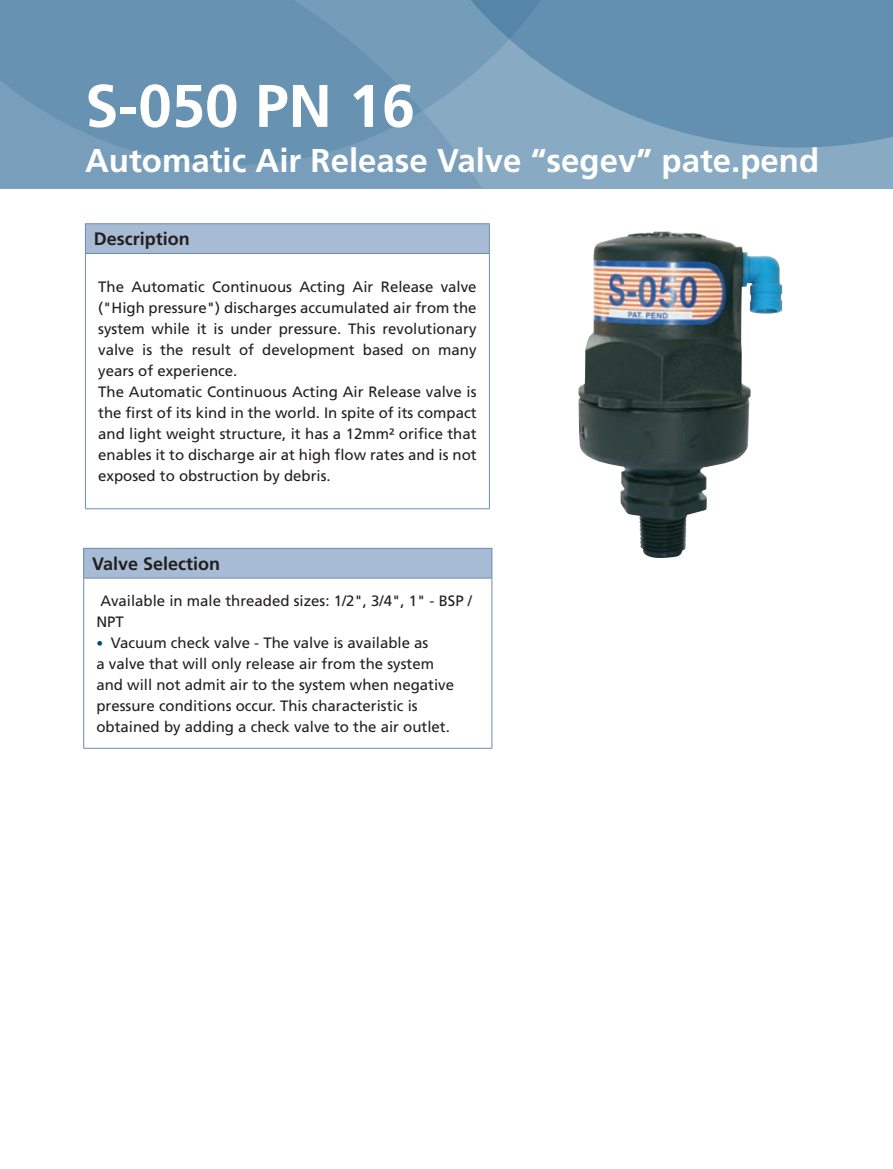
<style>
.page{position:relative;width:893px;height:1169px;background:#fff}
.page>*{position:absolute;margin:0;border:0;box-sizing:border-box;transform-origin:0 0}
.t1{font:700 60px "Frutiger LT";color:#fff}
.t2{font:700 33px "Frutiger LT";color:#fff}
.t3{font:700 18px "Frutiger LT";color:#231f20}
.t4{font:15px/21px "Frutiger LT";color:#231f20}
.s1{font-size:13.5px;color:#004a7f}
</style>
<div class="page">
<div style="left:0;top:0;width:893px;height:188px;background:#88aac3"></div>
<svg style="left:554px;top:0;width:339px;height:147px;background:#6793b2"></svg>
<svg style="left:482px;top:0;width:72px;height:74px"></svg>
<svg style="left:0;top:0;width:482px;height:188px;fill:#6792b2"></svg>
<div style="left:85px;top:224px;width:404px;height:29px;background:#a8bbd5"></div>
<hr style="left:85px;top:223px;width:405px;height:1px;background:#688cb6">
<svg style="left:85px;top:224px;width:1px;height:29px"></svg>
<svg style="left:489px;top:224px;width:1px;height:29px"></svg>
<hr style="left:85px;top:253px;width:405px;height:1px;background:#688cb6">
<hr style="left:85px;top:254px;width:1px;height:254px;background:#688cb6">
<hr style="left:489px;top:254px;width:1px;height:254px;background:#688cb6">
<hr style="left:85px;top:508px;width:405px;height:1px;background:#688cb6">
<div style="left:84px;top:548px;width:408px;height:30px;background:#a8bbd5"></div>
<hr style="left:83px;top:548px;width:409px;height:1px;background:#688cb6">
<svg style="left:83px;top:548px;width:1px;height:29px"></svg>
<svg style="left:491px;top:549px;width:1px;height:28px"></svg>
<hr style="left:83px;top:577px;width:409px;height:1px;background:#688cb6">
<hr style="left:83px;top:578px;width:1px;height:169px;background:#688cb6">
<hr style="left:491px;top:578px;width:1px;height:169px;background:#688cb6">
<hr style="left:83px;top:747px;width:409px;height:1px;background:#688cb6">
<img style="left:578px;top:231px;width:204px;height:327px">
<h1 class="t1" style="left:85px;top:71px;width:332px">S-050 PN 16</h1>
<h2 class="t2" style="left:85px;top:141px;width:736px">Automatic Air Release Valve “segev” pate.pend</h2>
<p class="t3" style="left:94px;top:228px;width:97px">Description</p>
<p class="t4" style="left:98px;top:276px;width:380px">The Automatic Continuous Acting Air Release valve ("High pressure") discharges accumulated air from the system while it is under pressure. This revolutionary valve is the result of development based on many years of experience.<br>The Automatic Continuous Acting Air Release valve is the first of its kind in the world. In spite of its compact and light weight structure, it has a 12mm² orifice that enables it to discharge air at high flow rates and is not exposed to obstruction by debris.</p>
<p class="t3" style="left:92px;top:553px;width:130px">Valve Selection</p>
<p class="t4" style="left:96px;top:590px;width:377px">Available in male threaded sizes: 1/2", 3/4", 1" - BSP /<br>NPT</p>
<p class="t4" style="left:96px;top:632px;width:359px"><span class="s1">•</span> Vacuum check valve - The valve is available as<br>a valve that will only release air from the system and will not admit air to the system when negative pressure conditions occur. This characteristic is obtained by adding a check valve to the air outlet.</p>
</div>
